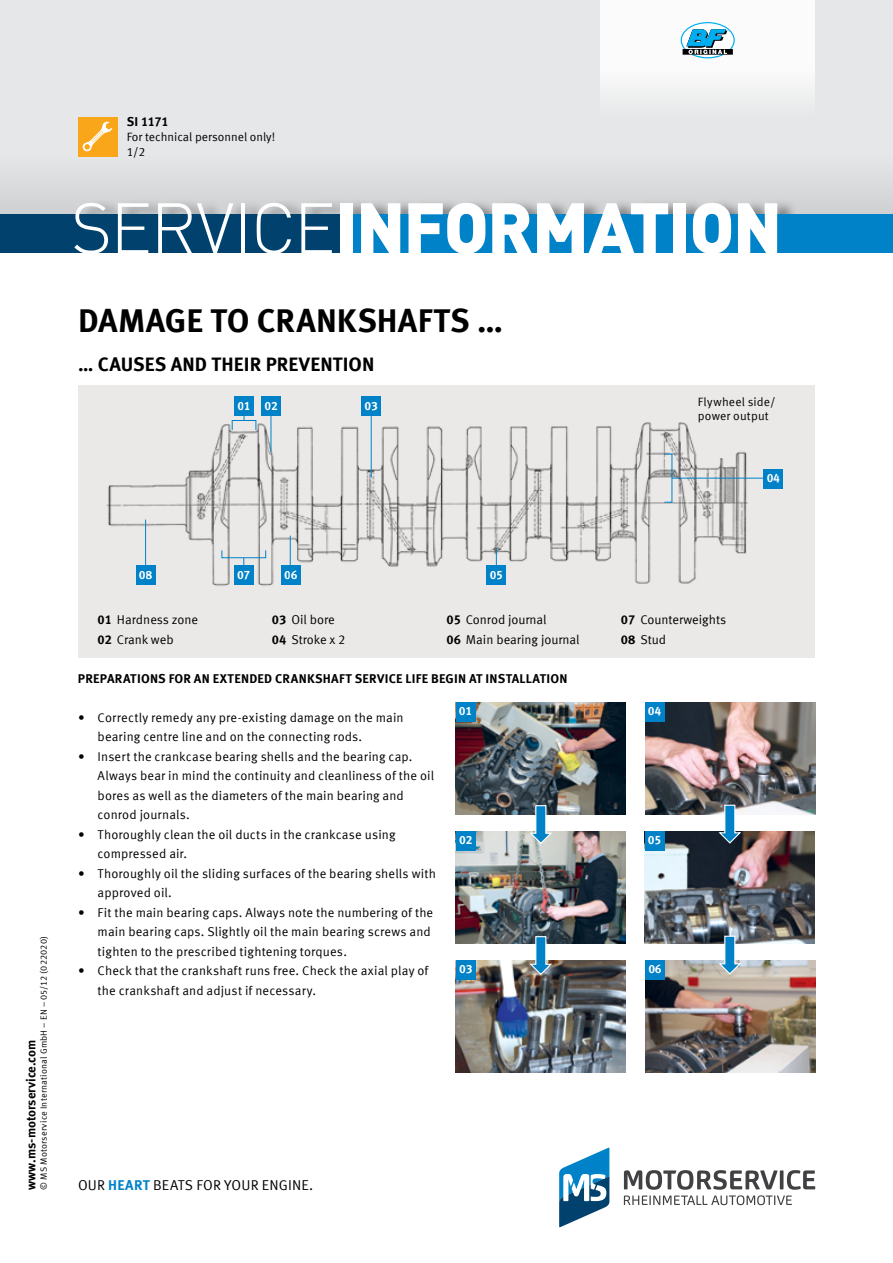
<style>
.page{position:relative;width:893px;height:1263px;background:#fff}
.page>*{position:absolute;margin:0;border:0;box-sizing:border-box;transform-origin:0 0}
.t1{font:900 70.5px "DIN Offc";letter-spacing:-.025em;color:#fff}
.t2{font:700 33px "Meta Offc Pro";letter-spacing:.005em;color:#000}
.t3{font:700 19.5px "Meta Offc Pro";color:#000}
.t4{font:14.25px "Meta Offc Pro Norm";letter-spacing:.01em;color:#000}
.t5{font:12.75px/19.5px "Meta Offc Pro Norm";letter-spacing:.005em;color:#000}
.t6{font:700 12.75px "Meta Offc Pro";letter-spacing:.015em;color:#000}
.t7{font:12px/14.7px "Meta Offc Pro Norm";color:#000}
.t8{font:700 12px "Meta Offc Pro";letter-spacing:-.025em;color:#fff}
.t9{font:9px "Meta Offc Pro Norm";letter-spacing:.02em;color:#000}
.s1{font-weight:300}
.s2{font-family:"Meta Offc Pro";font-weight:700}
.s3{font-family:"Meta Offc Pro";font-weight:700;color:#0082c8}
</style>
<div class="page">
<svg style="left:559px;top:1147px;width:50px;height:80px"></svg>
<svg style="left:624px;top:1170px;width:191px;height:35px"></svg>
<div style="left:0;top:0;width:893px;height:224px;background:#e6e7e8"></div>
<div style="left:0;top:156px;width:893px;height:58px;background:#dcdddf"></div>
<div style="left:77px;top:199px;width:720px;height:15px;background:#000;opacity:.4"></div>
<div style="left:0;top:214px;width:893px;height:39px;background:#00416e"></div>
<div style="left:347px;top:214px;width:546px;height:39px;background:#0082c8"></div>
<div style="left:78px;top:117px;width:39px;height:39px;background:#faa61a"></div>
<svg style="left:82px;top:121px;width:30px;height:31px"></svg>
<div style="left:600px;top:0;width:215px;height:117px;background:linear-gradient(to bottom,#fff,#edeeef)"></div>
<svg style="left:681px;top:22px;width:54px;height:36px;background:#89bcce"></svg>
<div style="left:78px;top:386px;width:737px;height:272px;background:#eae9e7"></div>
<img style="left:106px;top:415px;width:647px;height:171px">
<img style="left:456px;top:702px;width:170px;height:112px">
<img style="left:456px;top:960px;width:170px;height:112px">
<img style="left:645px;top:831px;width:170px;height:112px">
<img style="left:456px;top:831px;width:170px;height:112px">
<img style="left:645px;top:702px;width:170px;height:112px">
<img style="left:645px;top:960px;width:170px;height:112px">
<div style="left:456px;top:702px;width:19px;height:20px;background:#0082c8"></div>
<div style="left:456px;top:831px;width:20px;height:19px;background:#0082c8"></div>
<div style="left:456px;top:960px;width:20px;height:19px;background:#0082c8"></div>
<div style="left:645px;top:702px;width:19px;height:20px;background:#0082c8"></div>
<div style="left:645px;top:831px;width:19px;height:19px;background:#0082c8"></div>
<div style="left:645px;top:960px;width:20px;height:19px;background:#0082c8"></div>
<svg style="left:529px;top:804px;width:25px;height:41px"></svg>
<svg style="left:529px;top:935px;width:25px;height:41px"></svg>
<svg style="left:718px;top:804px;width:25px;height:40px"></svg>
<svg style="left:718px;top:935px;width:25px;height:40px"></svg>
<div style="left:234px;top:396px;width:20px;height:20px;background:#0082c8"></div>
<div style="left:262px;top:396px;width:19px;height:20px;background:#0082c8"></div>
<div style="left:361px;top:396px;width:20px;height:20px;background:#0082c8"></div>
<div style="left:764px;top:469px;width:19px;height:20px;background:#0082c8"></div>
<div style="left:487px;top:566px;width:19px;height:19px;background:#0082c8"></div>
<div style="left:281px;top:566px;width:20px;height:19px;background:#0082c8"></div>
<div style="left:234px;top:566px;width:20px;height:19px;background:#0082c8"></div>
<div style="left:136px;top:566px;width:19px;height:19px;background:#0082c8"></div>
<hr style="left:145px;top:519px;width:1px;height:62px;background:#0082c8">
<hr style="left:290px;top:536px;width:1px;height:47px;background:#0082c8">
<hr style="left:496px;top:548px;width:1px;height:35px;background:#0082c8">
<div style="left:232px;top:420px;width:24px;height:10px;border:1px solid #0082c8"></div>
<hr style="left:271px;top:406px;width:1px;height:46px;background:#0082c8">
<hr style="left:371px;top:406px;width:1px;height:71px;background:#0082c8">
<hr style="left:672px;top:478px;width:91px;height:1px;background:#0082c8">
<div style="left:222px;top:550px;width:44px;height:8px;border:1px solid #0082c8"></div>
<p class="t6" style="left:127px;top:111px;width:43px">SI 1171</p>
<p class="t7" style="left:127px;top:129px;width:150px">For technical personnel only!</p>
<p class="t7" style="left:127px;top:144px;width:20px">1/2</p>
<h1 class="t1" style="left:71px;top:181px;width:713px"><span class="s1">SERVICE</span>INFORMATION</h1>
<h2 class="t2" style="left:78px;top:294px;width:427px">DAMAGE TO CRANKSHAFTS …</h2>
<h3 class="t3" style="left:78px;top:348px;width:298px">… CAUSES AND THEIR PREVENTION</h3>
<p class="t8" style="left:237px;top:396px;width:42px">01 02</p>
<p class="t8" style="left:364px;top:396px;width:15px">03</p>
<p class="t7" style="left:698px;top:393px;width:79px">Flywheel side/ power output</p>
<p class="t8" style="left:767px;top:469px;width:15px">04</p>
<p class="t9" style="left:37px;top:1189px;width:255px;rotate:-90deg">© MS Motorservice International GmbH – EN – 05/12 (022020)</p>
<p class="t6" style="left:21px;top:1189px;width:151px;rotate:-90deg">www.ms-motorservice.com</p>
<p class="t8" style="left:139px;top:565px;width:15px">08</p>
<p class="t8" style="left:237px;top:565px;width:15px">07</p>
<p class="t8" style="left:284px;top:565px;width:15px">06</p>
<p class="t8" style="left:490px;top:565px;width:15px">05</p>
<p class="t5" style="left:97px;top:609px;width:102px"><span class="s2">01</span> Hardness zone<br><span class="s2">02</span> Crank web</p>
<p class="t5" style="left:272px;top:609px;width:75px"><span class="s2">03</span> Oil bore<br><span class="s2">04</span> Stroke x 2</p>
<p class="t5" style="left:446px;top:609px;width:135px"><span class="s2">05</span> Conrod journal<br><span class="s2">06</span> Main bearing journal</p>
<p class="t5" style="left:621px;top:609px;width:107px"><span class="s2">07</span> Counterweights<br><span class="s2">08</span> Stud</p>
<p class="t6" style="left:78px;top:668px;width:491px">PREPARATIONS FOR AN EXTENDED CRANKSHAFT SERVICE LIFE BEGIN AT INSTALLATION</p>
<p class="t5" style="left:98px;top:707px;width:307px;text-indent:-19px">• Correctly remedy any pre-existing damage on the main bearing centre line and on the connecting rods.</p>
<p class="t5" style="left:98px;top:746px;width:338px;text-indent:-19px">• Insert the crankcase bearing shells and the bearing cap.<br>Always bear in mind the continuity and cleanliness of the oil bores as well as the diameters of the main bearing and conrod journals.</p>
<p class="t5" style="left:98px;top:823px;width:299px;text-indent:-19px">• Thoroughly clean the oil ducts in the crankcase using compressed air.</p>
<p class="t5" style="left:98px;top:862px;width:340px;text-indent:-19px">• Thoroughly oil the sliding surfaces of the bearing shells with approved oil.</p>
<p class="t5" style="left:98px;top:901px;width:337px;text-indent:-19px">• Fit the main bearing caps. Always note the numbering of the main bearing caps. Slightly oil the main bearing screws and tighten to the prescribed tightening torques.</p>
<p class="t5" style="left:98px;top:960px;width:332px;text-indent:-19px">• Check that the crankshaft runs free. Check the axial play of the crankshaft and adjust if necessary.</p>
<p class="t8" style="left:459px;top:702px;width:15px">01</p>
<p class="t8" style="left:459px;top:831px;width:15px">02</p>
<p class="t8" style="left:459px;top:960px;width:15px">03</p>
<p class="t4" style="left:78px;top:1174px;width:237px">OUR <span class="s3">HEART</span> BEATS FOR YOUR ENGINE.</p>
<p class="t8" style="left:648px;top:702px;width:15px">04</p>
<p class="t8" style="left:648px;top:831px;width:15px">05</p>
<p class="t8" style="left:648px;top:960px;width:15px">06</p>
</div>
